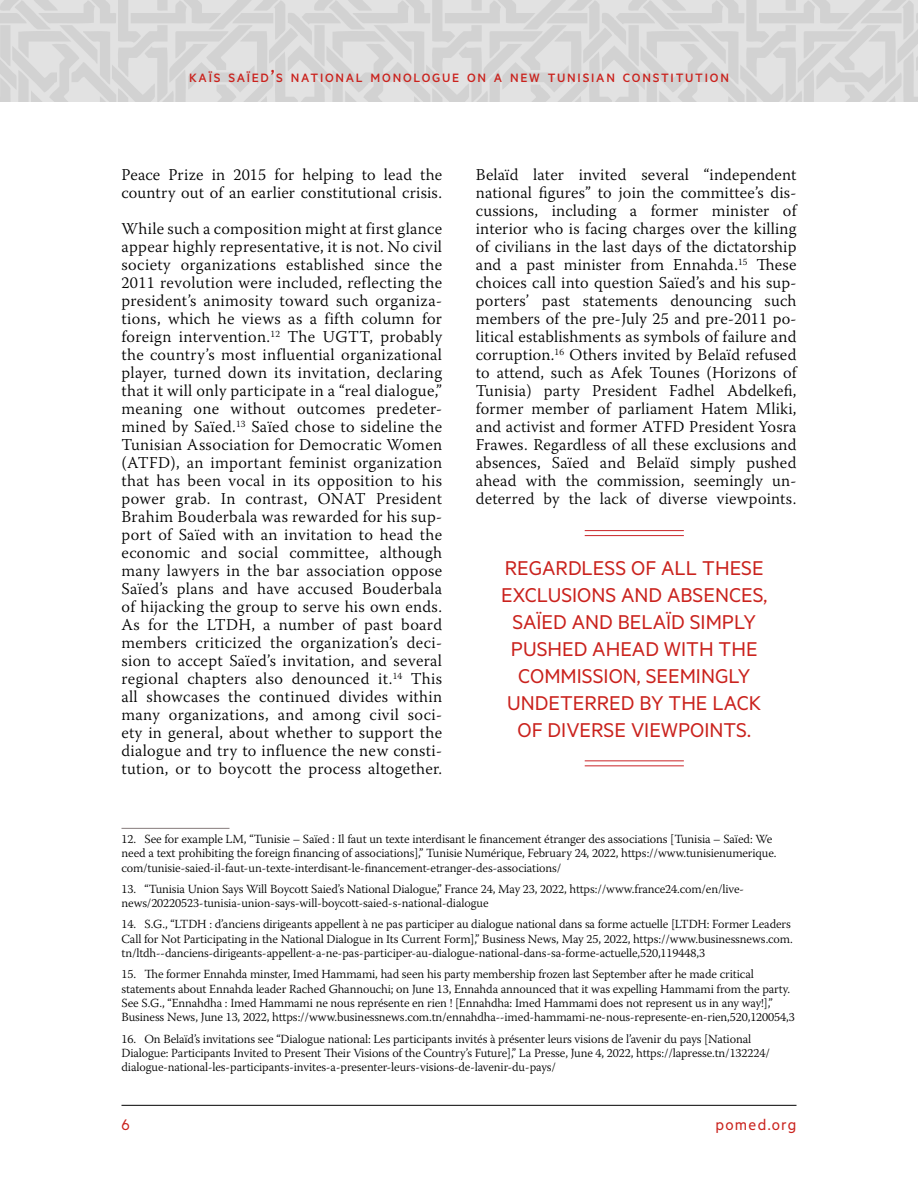
<style>
.page{position:relative;width:918px;height:1188px;background:#fff}
.page>*{position:absolute;margin:0;border:0;box-sizing:border-box;transform-origin:0 0}
.t1{font:22.5px/27px "Metric";color:#ca221d;text-align:center}
.t2{font:17.25px "Metric";letter-spacing:.075em;color:#ca221d}
.t3{font:300 16.5px/18px "Warnock Pro";letter-spacing:.01em;color:#000;text-align:justify}
.t4{font:500 13.65px "Metric";letter-spacing:.13em;color:#ca221d}
.t5{font:300 12.3px/14.4px "Warnock Pro";letter-spacing:-.01em;color:#000}
.s1{font-size:19.5px}
</style>
<div class="page">
<hr style="left:122px;top:1105px;width:674px;height:1px;background:#000">
<svg style="left:0;top:0;width:918px;height:102px;background:#d9d9d9"></svg>
<hr style="left:122px;top:828px;width:108px;height:1px;background:#877c7c">
<hr style="left:585px;top:530px;width:99px;height:1px;background:#ca2427">
<hr style="left:585px;top:535px;width:99px;height:1px;background:#ca2427">
<hr style="left:585px;top:760px;width:99px;height:1px;background:#ca2427">
<hr style="left:585px;top:765px;width:99px;height:1px;background:#ca2427">
<p class="t4" style="left:189px;top:70px;width:541px">KAÏS SAÏED<span class="s1">’</span>S NATIONAL MONOLOGUE ON A NEW TUNISIAN CONSTITUTION</p>
<p class="t3" style="left:122px;top:165px;width:322px">Peace Prize in 2015 for helping to lead the country out of an earlier constitutional crisis.</p>
<p class="t3" style="left:121px;top:219px;width:322px">While such a composition might at first glance appear highly representative, it is not. No civil society organizations established since the 2011 revolution were included, reflecting the president’s animosity toward such organiza&shy;tions, which he views as a fifth column for foreign intervention.<sup>12</sup> The UGTT, probably the country’s most influential organizational player, turned down its invitation, declaring that it will only participate in a “real dialogue,” meaning one without outcomes predeter&shy;mined by Saïed.<sup>13</sup> Saïed chose to sideline the Tunisian Association for Democratic Women (ATFD), an important feminist organization that has been vocal in its opposition to his power grab. In contrast, ONAT President Brahim Bouderbala was rewarded for his sup&shy;port of Saïed with an invitation to head the economic and social committee, although many lawyers in the bar association oppose Saïed’s plans and have accused Bouderbala of hijacking the group to serve his own ends.<br>As for the LTDH, a number of past board members criticized the organization’s deci&shy;sion to accept Saïed’s invitation, and several regional chapters also denounced it.<sup>14</sup> This all showcases the continued divides within many organizations, and among civil soci&shy;ety in general, about whether to support the dialogue and try to influence the new consti&shy;tution, or to boycott the process altogether.</p>
<p class="t3" style="left:476px;top:165px;width:322px">Belaïd later invited several “independent national figures” to join the committee’s dis&shy;cussions, including a former minister of interior who is facing charges over the killing of civilians in the last days of the dictatorship and a past minister from Ennahda.<sup>15</sup> These choices call into question Saïed’s and his sup&shy;porters’ past statements denouncing such members of the pre-July 25 and pre-2011 po&shy;litical establishments as symbols of failure and corruption.<sup>16</sup> Others invited by Belaïd refused to attend, such as Afek Tounes (Horizons of Tunisia) party President Fadhel Abdelkefi, former member of parliament Hatem Mliki, and activist and former ATFD President Yosra Frawes. Regardless of all these exclusions and absences, Saïed and Belaïd simply pushed ahead with the commission, seemingly un&shy;deterred by the lack of diverse viewpoints.</p>
<h1 class="t1" style="left:501px;top:553px;width:268px">REGARDLESS OF ALL THESE<br>EXCLUSIONS AND ABSENCES,<br>SAÏED AND BELAÏD SIMPLY<br>PUSHED AHEAD WITH THE<br>COMMISSION, SEEMINGLY<br>UNDETERRED BY THE LACK<br>OF DIVERSE VIEWPOINTS.</h1>
<p class="t5" style="left:122px;top:831px;width:657px">12. See for example LM, “Tunisie – Saïed : Il faut un texte interdisant le financement étranger des associations [Tunisia – Saïed: We need a text prohibiting the foreign financing of associations],” Tunisie Numérique, February 24, 2022, https://www.tunisienumerique. com/tunisie-saied-il-faut-un-texte-interdisant-le-financement-etranger-des-associations/</p>
<p class="t5" style="left:122px;top:881px;width:624px">13. “Tunisia Union Says Will Boycott Saied’s National Dialogue,” France 24, May 23, 2022, https://www.france24.com/en/live&shy;news/20220523-tunisia-union-says-will-boycott-saied-s-national-dialogue</p>
<p class="t5" style="left:122px;top:917px;width:673px">14. S.G., “LTDH : d’anciens dirigeants appellent à ne pas participer au dialogue national dans sa forme actuelle [LTDH: Former Leaders<br>Call for Not Participating in the National Dialogue in Its Current Form],” Business News, May 25, 2022, https://www.businessnews.com. tn/ltdh--danciens-dirigeants-appellent-a-ne-pas-participer-au-dialogue-national-dans-sa-forme-actuelle,520,119448,3</p>
<p class="t5" style="left:122px;top:967px;width:675px">15. The former Ennahda minster, Imed Hammami, had seen his party membership frozen last September after he made critical statements about Ennahda leader Rached Ghannouchi; on June 13, Ennahda announced that it was expelling Hammami from the party.<br>See S.G., “Ennahdha : Imed Hammami ne nous représente en rien ! [Ennahdha: Imed Hammami does not represent us in any way!],” Business News, June 13, 2022, https://www.businessnews.com.tn/ennahdha--imed-hammami-ne-nous-represente-en-rien,520,120054,3</p>
<p class="t5" style="left:122px;top:1031px;width:650px">16. On Belaïd’s invitations see “Dialogue national: Les participants invités à présenter leurs visions de l’avenir du pays [National<br>Dialogue: Participants Invited to Present Their Visions of the Country’s Future],” La Presse, June 4, 2022, https://lapresse.tn/132224/ dialogue-national-les-participants-invites-a-presenter-leurs-visions-de-lavenir-du-pays/</p>
<p class="t2" style="left:122px;top:1115px;width:10px">6</p>
<p class="t2" style="left:715px;top:1115px;width:83px">pomed.org</p>
</div>
